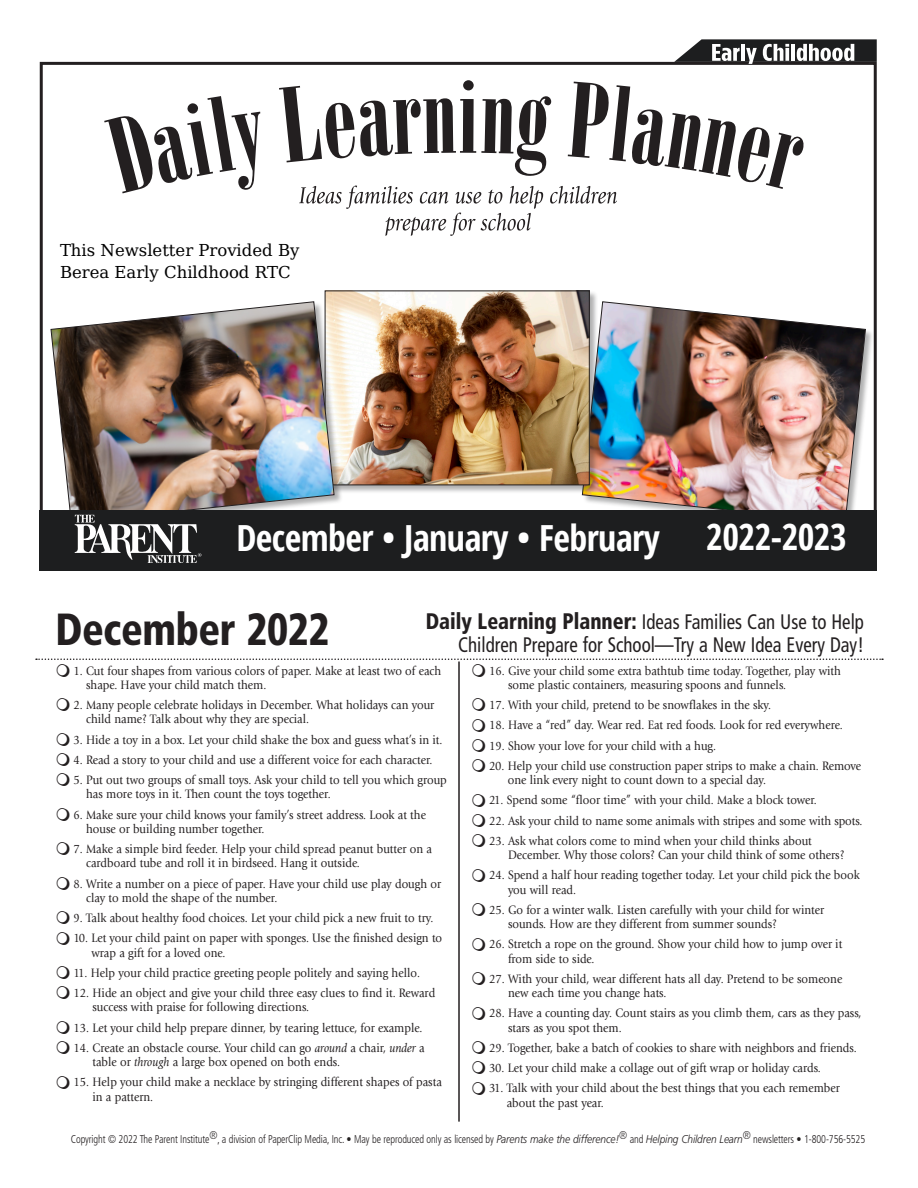
<style>
.page{position:relative;width:918px;height:1188px;background:#fff}
.page>*{position:absolute;margin:0;border:0;box-sizing:border-box;transform-origin:0 0}
.Month{font:900 condensed 45px "Frutiger LT Std";letter-spacing:-.01em;color:#231f20;scale:.9 1}
.Months-Year{font:700 condensed 36px "Open Sans";letter-spacing:-.015em;color:#fff}
.Bulleted_Text{font:condensed 21px "Frutiger LT Std";color:#231f20;scale:.9 1}
.t1{font:16.5px/22.5px "DejaVu Math Te X Gyre";color:#000}
.Body_Text{font:12.75px/14.2px "Giovanni Std";color:#231f20;scale:.9 1}
.Copyright{font:300 condensed 11.25px "Frutiger LT Std";letter-spacing:-.01em;color:#231f20;scale:.9 1}
.s1{font-weight:900;font-size:22.5px}
.s2{font-style:italic}
.s3{font-style:italic;font-stretch:normal}
</style>
<div class="page">
<div style="left:582px;top:302px;width:292px;height:229px;background:#1d1e1f;opacity:.35"></div>
<img style="left:582px;top:301px;width:284px;height:209px">
<div style="left:324px;top:290px;width:274px;height:204px;background:#1d1e1f;opacity:.35"></div>
<img style="left:327px;top:293px;width:261px;height:190px">
<div style="left:325px;top:291px;width:265px;height:194px;border:1px solid #231f20"></div>
<div style="left:51px;top:302px;width:292px;height:229px;background:#1d1e1f;opacity:.35"></div>
<img style="left:51px;top:301px;width:283px;height:209px">
<svg style="left:104px;top:96px;width:156px;height:97px"></svg>
<div style="left:40px;top:510px;width:837px;height:60px;background:#1d1e1f"></div>
<svg style="left:75px;top:515px;width:126px;height:48px"></svg>
<svg style="left:674px;top:39px;width:203px;height:25px"></svg>
<svg style="left:279px;top:80px;width:525px;height:156px"></svg>
<hr style="left:458px;top:662px;width:2px;height:460px;background:#231f20">
<svg style="left:36px;top:659px;width:847px;height:18px"></svg>
<p class="t1" style="left:60px;top:240px;width:241px">This Newsletter Provided By<br>Berea Early Childhood RTC</p>
<h1 class="Months-Year" style="left:236px;top:513px;width:425px">December • January • February</h1>
<h1 class="Months-Year" style="left:706px;top:512px;width:142px">2022-2023</h1>
<h1 class="Month" style="left:56px;top:602px;width:306px">December 2022</h1>
<h2 class="Bulleted_Text" style="left:426px;top:610px;width:488px"><span class="s1">Daily Learning Planner:</span> Ideas Families Can Use to Help</h2>
<h2 class="Bulleted_Text" style="left:458px;top:632px;width:453px">Children Prepare for School—Try a New Idea Every Day!</h2>
<p class="Body_Text" style="left:86px;top:663px;width:396px;text-indent:-13px">1. Cut four shapes from various colors of paper. Make at least two of each shape. Have your child match them.</p>
<p class="Body_Text" style="left:86px;top:698px;width:388px;text-indent:-13px">2. Many people celebrate holidays in December. What holidays can your child name? Talk about why they are special.</p>
<p class="Body_Text" style="left:74px;top:732px;width:412px">3. Hide a toy in a box. Let your child shake the box and guess what’s in it.</p>
<p class="Body_Text" style="left:74px;top:753px;width:400px">4. Read a story to your child and use a different voice for each character.</p>
<p class="Body_Text" style="left:86px;top:773px;width:402px;text-indent:-13px">5. Put out two groups of small toys. Ask your child to tell you which group has more toys in it. Then count the toys together.</p>
<p class="Body_Text" style="left:86px;top:807px;width:379px;text-indent:-13px">6. Make sure your child knows your family’s street address. Look at the house or building number together.</p>
<p class="Body_Text" style="left:86px;top:842px;width:386px;text-indent:-13px">7. Make a simple bird feeder. Help your child spread peanut butter on a cardboard tube and roll it in birdseed. Hang it outside.</p>
<p class="Body_Text" style="left:86px;top:876px;width:396px;text-indent:-13px">8. Write a number on a piece of paper. Have your child use play dough or clay to mold the shape of the number.</p>
<p class="Body_Text" style="left:74px;top:911px;width:401px">9. Talk about healthy food choices. Let your child pick a new fruit to try.</p>
<p class="Body_Text" style="left:91px;top:931px;width:391px;text-indent:-18px">10. Let your child paint on paper with sponges. Use the finished design to wrap a gift for a loved one.</p>
<p class="Body_Text" style="left:74px;top:966px;width:387px">11. Help your child practice greeting people politely and saying hello.</p>
<p class="Body_Text" style="left:93px;top:986px;width:382px;text-indent:-19px">12. Hide an object and give your child three easy clues to find it. Reward success with praise for following directions.</p>
<p class="Body_Text" style="left:74px;top:1020px;width:389px">13. Let your child help prepare dinner, by tearing lettuce, for example.</p>
<p class="Body_Text" style="left:93px;top:1041px;width:371px;text-indent:-19px">14. Create an obstacle course. Your child can go <span class="s2">around</span> a chair, <span class="s2">under</span> a table or <span class="s2">through</span> a large box opened on both ends.</p>
<p class="Body_Text" style="left:93px;top:1075px;width:390px;text-indent:-19px">15. Help your child make a necklace by stringing different shapes of pasta in a pattern.</p>
<p class="Body_Text" style="left:508px;top:663px;width:371px;text-indent:-19px">16. Give your child some extra bathtub time today. Together, play with some plastic containers, measuring spoons and funnels.</p>
<p class="Body_Text" style="left:489px;top:698px;width:315px">17. With your child, pretend to be snowflakes in the sky.</p>
<p class="Body_Text" style="left:489px;top:718px;width:394px">18. Have a “red” day. Wear red. Eat red foods. Look for red everywhere.</p>
<p class="Body_Text" style="left:489px;top:738px;width:254px">19. Show your love for your child with a hug.</p>
<p class="Body_Text" style="left:508px;top:759px;width:394px;text-indent:-19px">20. Help your child use construction paper strips to make a chain. Remove one link every night to count down to a special day.</p>
<p class="Body_Text" style="left:489px;top:793px;width:366px">21. Spend some “floor time” with your child. Make a block tower.</p>
<p class="Body_Text" style="left:489px;top:813px;width:417px">22. Ask your child to name some animals with stripes and some with spots.</p>
<p class="Body_Text" style="left:508px;top:834px;width:375px;text-indent:-19px">23. Ask what colors come to mind when your child thinks about<br>December. Why those colors? Can your child think of some others?</p>
<p class="Body_Text" style="left:508px;top:868px;width:392px;text-indent:-19px">24. Spend a half hour reading together today. Let your child pick the book you will read.</p>
<p class="Body_Text" style="left:508px;top:903px;width:353px;text-indent:-19px">25. Go for a winter walk. Listen carefully with your child for winter sounds. How are they different from summer sounds?</p>
<p class="Body_Text" style="left:508px;top:937px;width:373px;text-indent:-19px">26. Stretch a rope on the ground. Show your child how to jump over it from side to side.</p>
<p class="Body_Text" style="left:508px;top:972px;width:373px;text-indent:-19px">27. With your child, wear different hats all day. Pretend to be someone new each time you change hats.</p>
<p class="Body_Text" style="left:508px;top:1006px;width:394px;text-indent:-19px">28. Have a counting day. Count stairs as you climb them, cars as they pass, stars as you spot them.</p>
<p class="Body_Text" style="left:489px;top:1041px;width:410px">29. Together, bake a batch of cookies to share with neighbors and friends.</p>
<p class="Body_Text" style="left:489px;top:1061px;width:370px">30. Let your child make a collage out of gift wrap or holiday cards.</p>
<p class="Body_Text" style="left:507px;top:1081px;width:372px;text-indent:-18px">31. Talk with your child about the best things that you each remember about the past year.</p>
<p class="Copyright" style="left:71px;top:1133px;width:884px">Copyright © 2022 The Parent Institute®, a division of PaperClip Media, Inc. • May be reproduced only as licensed by <span class="s3">Parents make the difference!</span>® and <span class="s3">Helping Children Learn</span>® newsletters • 1-800-756-5525</p>
</div>
